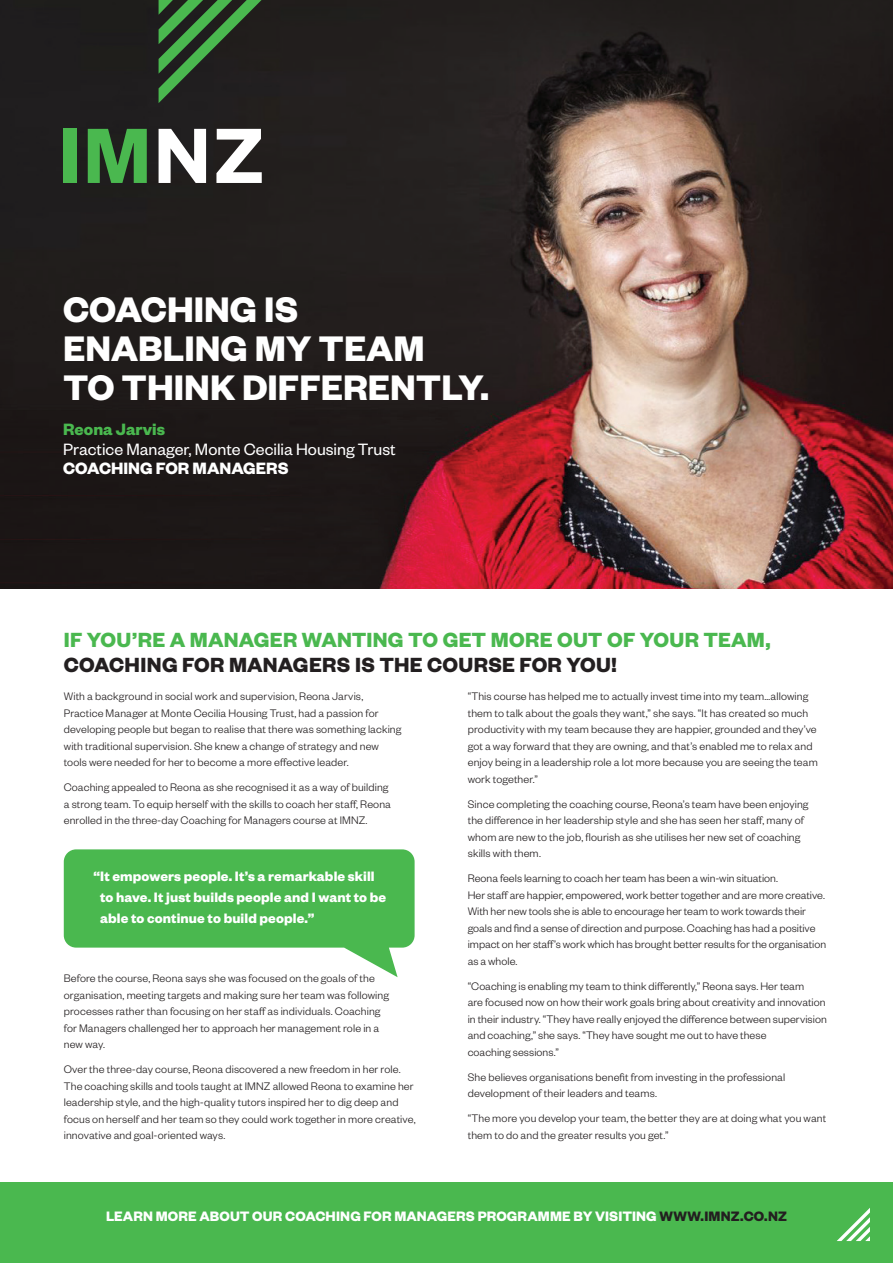
<style>
.page{position:relative;width:893px;height:1263px;background:#fff}
.page>*{position:absolute;margin:0;border:0;box-sizing:border-box;transform-origin:0 0}
.t1{font:700 39px/39px "Founders Grotesk";color:#fff}
.t2{font:700 22.5px "Founders Grotesk";letter-spacing:.01em;color:#4ab84f}
.t3{font:700 22.5px "Founders Grotesk";letter-spacing:.01em;color:#231f20}
.t4{font:18px "Founders Grotesk";color:#fff}
.t5{font:700 18px "Founders Grotesk";color:#fff}
.t6{font:700 18px "Founders Grotesk";color:#4ab84f}
.t7{font:700 15px/21px "Founders Grotesk";letter-spacing:.01em;color:#fff}
.t8{font:300 12px/16.5px "Founders Grotesk";letter-spacing:.01em;color:#231f20}
.s1{color:#231f20}
</style>
<div class="page">
<div style="left:64px;top:849px;width:351px;height:98px;background:#4ab84f;border-radius:12px"></div>
<img style="left:0;top:0;width:893px;height:589px">
<svg style="left:159px;top:0;width:103px;height:103px;background:#2c492b"></svg>
<div style="left:63px;top:129px;width:13px;height:54px;background:#4ab84f"></div>
<svg style="left:88px;top:129px;width:59px;height:54px;background:#3e8f41"></svg>
<svg style="left:159px;top:129px;width:47px;height:54px"></svg>
<svg style="left:216px;top:129px;width:46px;height:54px"></svg>
<div style="left:0;top:1183px;width:893px;height:80px;background:#4ab84f"></div>
<svg style="left:837px;top:1208px;width:33px;height:33px"></svg>
<h1 class="t1" style="left:63px;top:288px;width:428px">COACHING IS<br>ENABLING MY TEAM<br>TO THINK DIFFERENTLY.</h1>
<h3 class="t6" style="left:63px;top:418px;width:103px">Reona Jarvis</h3>
<h3 class="t4" style="left:63px;top:438px;width:334px">Practice Manager, Monte Cecilia Housing Trust</h3>
<h3 class="t5" style="left:63px;top:457px;width:227px">COACHING FOR MANAGERS</h3>
<h2 class="t2" style="left:64px;top:625px;width:708px">IF YOU’RE A MANAGER WANTING TO GET MORE OUT OF YOUR TEAM,</h2>
<h2 class="t3" style="left:64px;top:651px;width:554px">COACHING FOR MANAGERS IS THE COURSE FOR YOU!</h2>
<p class="t8" style="left:64px;top:687px;width:339px">With a background in social work and supervision, Reona Jarvis, Practice Manager at Monte Cecilia Housing Trust, had a passion for developing people but began to realise that there was something lacking with traditional supervision. She knew a change of strategy and new tools were needed for her to become a more effective leader.</p>
<p class="t8" style="left:64px;top:778px;width:329px">Coaching appealed to Reona as she recognised it as a way of building a strong team. To equip herself with the skills to coach her staff, Reona enrolled in the three-day Coaching for Managers course at IMNZ.</p>
<p class="t8" style="left:468px;top:687px;width:351px">“This course has helped me to actually invest time into my team…allowing them to talk about the goals they want,” she says. “It has created so much productivity with my team because they are happier, grounded and they’ve got a way forward that they are owning, and that’s enabled me to relax and enjoy being in a leadership role a lot more because you are seeing the team work together.”</p>
<p class="t8" style="left:468px;top:795px;width:342px">Since completing the coaching course, Reona’s team have been enjoying the difference in her leadership style and she has seen her staff, many of whom are new to the job, flourish as she utilises her new set of coaching skills with them.</p>
<p class="t8" style="left:468px;top:869px;width:360px">Reona feels learning to coach her team has been a win-win situation.<br>Her staff are happier, empowered, work better together and are more creative.<br>With her new tools she is able to encourage her team to work towards their goals and find a sense of direction and purpose. Coaching has had a positive impact on her staff’s work which has brought better results for the organisation as a whole.</p>
<p class="t8" style="left:468px;top:977px;width:361px">“Coaching is enabling my team to think differently,” Reona says. Her team<br>are focused now on how their work goals bring about creativity and innovation in their industry. “They have really enjoyed the difference between supervision and coaching,” she says. “They have sought me out to have these<br>coaching sessions.”</p>
<p class="t8" style="left:468px;top:1068px;width:319px">She believes organisations benefit from investing in the professional development of their leaders and teams.</p>
<p class="t8" style="left:468px;top:1109px;width:360px">“The more you develop your team, the better they are at doing what you want them to do and the greater results you get.”</p>
<p class="t7" style="left:100px;top:865px;width:288px;text-indent:-7px">“It empowers people. It’s a remarkable skill to have. It just builds people and I want to be able to continue to build people.”</p>
<p class="t8" style="left:64px;top:969px;width:327px">Before the course, Reona says she was focused on the goals of the organisation, meeting targets and making sure her team was following processes rather than focusing on her staff as individuals. Coaching for Managers challenged her to approach her management role in a new way.</p>
<p class="t8" style="left:64px;top:1060px;width:353px">Over the three-day course, Reona discovered a new freedom in her role.<br>The coaching skills and tools taught at IMNZ allowed Reona to examine her leadership style, and the high-quality tutors inspired her to dig deep and focus on herself and her team so they could work together in more creative, innovative and goal-oriented ways.</p>
<p class="t7" style="left:106px;top:1205px;width:682px">LEARN MORE ABOUT OUR COACHING FOR MANAGERS PROGRAMME BY VISITING <span class="s1">WWW.IMNZ.CO.NZ</span></p>
</div>
